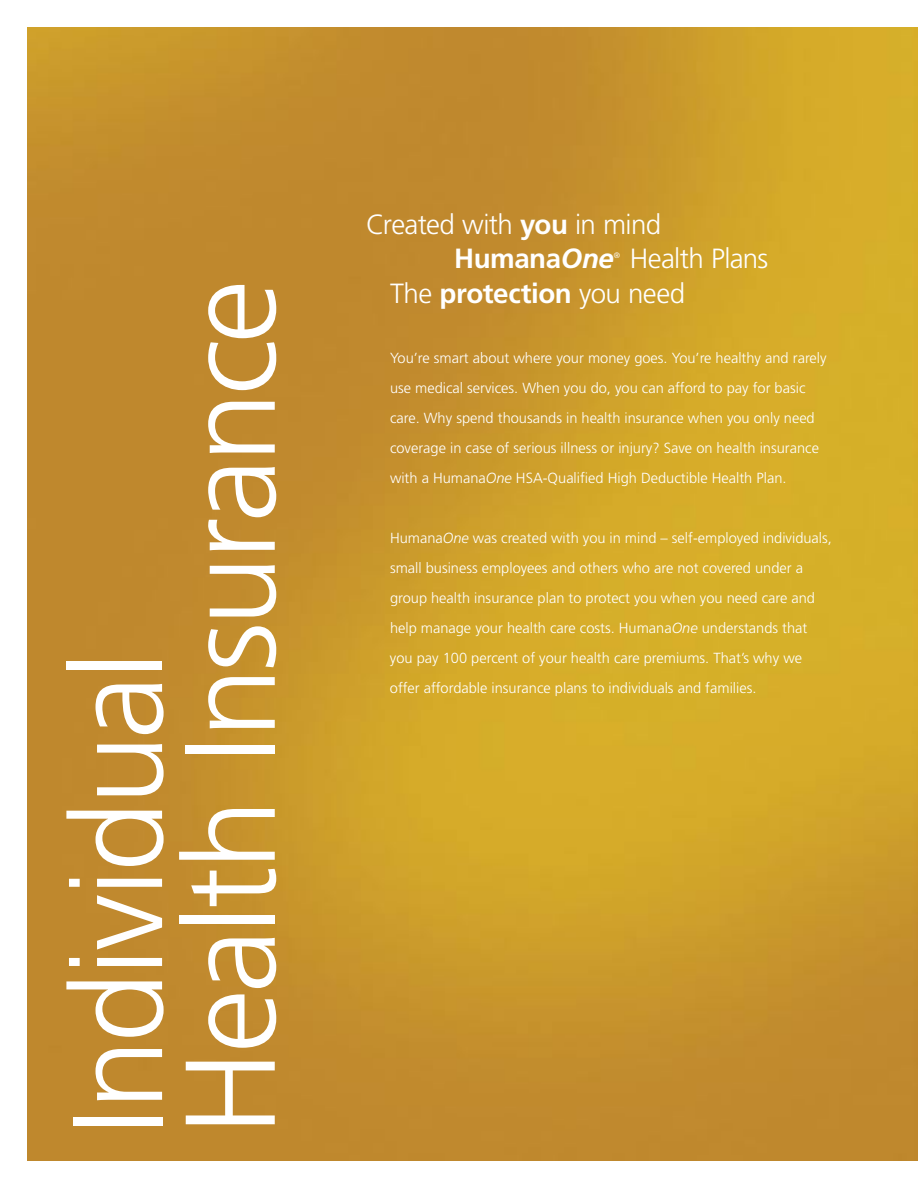
<style>
.page{position:relative;width:918px;height:1188px;background:#fff}
.page>*{position:absolute;margin:0;border:0;box-sizing:border-box;transform-origin:0 0}
.t1{font:300 127.5px/112.6px "Frutiger";letter-spacing:-.03em;color:#fff}
.t2{font:300 27.75px/34.5px "Frutiger";letter-spacing:-.025em;color:#fff}
.t3{font:300 14.7px/30px "Frutiger";color:#fff}
.t4{font:300 7.8px "Frutiger";color:#fff}
.s1{font-weight:700}
.s2{font-weight:700;font-style:italic}
.s3{font-style:italic}
</style>
<div class="page">
<img style="left:27px;top:27px;width:891px;height:1134px">
<h1 class="t1" style="left:64px;top:1136px;width:857px;rotate:-90deg">Individual<br>Health Insurance</h1>
<h2 class="t2" style="left:454px;top:207px;width:208px;text-indent:-88px">Created with <span class="s1">you</span> in mind<br><span class="s1">Humana</span><span class="s2">One</span></h2>
<h2 class="t2" style="left:390px;top:242px;width:380px;text-indent:240px">Health Plans<br>The <span class="s1">protection</span> you need</h2>
<p class="t4" style="left:614px;top:251px;width:8px">®</p>
<p class="t3" style="left:390px;top:344px;width:438px">You’re smart about where your money goes. You’re healthy and rarely use medical services. When you do, you can afford to pay for basic care. Why spend thousands in health insurance when you only need coverage in case of serious illness or injury? Save on health insurance with a Humana<span class="s3">One</span> HSA-Qualified High Deductible Health Plan.</p>
<p class="t3" style="left:390px;top:524px;width:443px">Humana<span class="s3">One</span> was created with you in mind – self-employed individuals, small business employees and others who are not covered under a group health insurance plan to protect you when you need care and help manage your health care costs. Humana<span class="s3">One</span> understands that you pay 100 percent of your health care premiums. That’s why we offer affordable insurance plans to individuals and families.</p>
</div>
